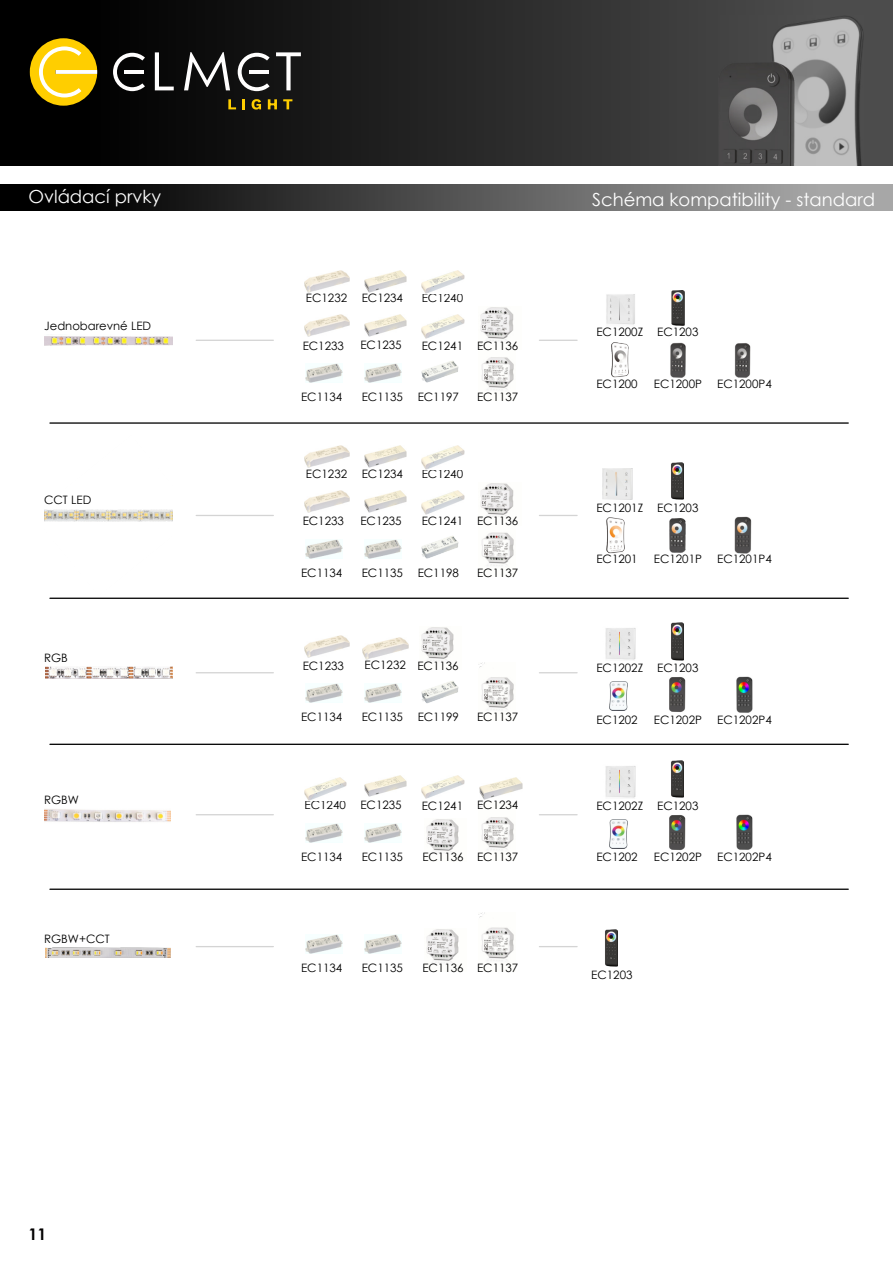
<style>
.page{position:relative;width:893px;height:1263px;background:#fff}
.page>*{position:absolute;margin:0;border:0;box-sizing:border-box;transform-origin:0 0}
.t1{font:18px "Century Gothic";color:#fff}
.t2{font:700 16.05px "Century Gothic";color:#020000}
.t3{font:11.55px "Century Gothic";color:#000}
</style>
<div class="page">
<div style="left:0;top:0;width:893px;height:166px;background:linear-gradient(to right,#000,#525252)"></div>
<div style="left:0;top:185px;width:893px;height:25px;background:linear-gradient(to right,#000,#b3b3b3)"></div>
<img style="left:718px;top:16px;width:145px;height:150px">
<hr style="left:50px;top:422px;width:798px;height:2px;background:#000">
<hr style="left:196px;top:340px;width:77px;height:1px;background:#d4d4d4">
<hr style="left:539px;top:340px;width:38px;height:1px;background:#d4d4d4">
<hr style="left:196px;top:515px;width:77px;height:1px;background:#d4d4d4">
<hr style="left:539px;top:515px;width:38px;height:1px;background:#d4d4d4">
<hr style="left:50px;top:598px;width:798px;height:1px;background:#000">
<img style="left:304px;top:315px;width:45px;height:22px">
<img style="left:422px;top:315px;width:42px;height:23px">
<img style="left:364px;top:315px;width:43px;height:22px">
<img style="left:304px;top:270px;width:45px;height:22px">
<img style="left:422px;top:270px;width:42px;height:24px">
<img style="left:364px;top:270px;width:43px;height:22px">
<img style="left:480px;top:307px;width:34px;height:34px">
<img style="left:479px;top:342px;width:35px;height:48px">
<img style="left:305px;top:364px;width:37px;height:18px">
<img style="left:364px;top:364px;width:37px;height:18px">
<img style="left:421px;top:361px;width:37px;height:22px">
<img style="left:304px;top:491px;width:45px;height:22px">
<img style="left:422px;top:491px;width:42px;height:23px">
<img style="left:364px;top:491px;width:43px;height:22px">
<img style="left:304px;top:446px;width:45px;height:22px">
<img style="left:422px;top:446px;width:42px;height:23px">
<img style="left:364px;top:446px;width:43px;height:22px">
<img style="left:480px;top:483px;width:34px;height:35px">
<img style="left:479px;top:518px;width:35px;height:48px">
<img style="left:305px;top:539px;width:37px;height:19px">
<img style="left:364px;top:539px;width:37px;height:19px">
<img style="left:421px;top:536px;width:37px;height:22px">
<img style="left:606px;top:294px;width:29px;height:31px">
<img style="left:671px;top:290px;width:13px;height:35px">
<img style="left:612px;top:343px;width:17px;height:35px">
<img style="left:734px;top:343px;width:17px;height:34px">
<img style="left:670px;top:342px;width:16px;height:35px">
<img style="left:671px;top:462px;width:13px;height:38px">
<img style="left:603px;top:469px;width:29px;height:30px">
<img style="left:607px;top:518px;width:17px;height:36px">
<img style="left:670px;top:518px;width:15px;height:34px">
<img style="left:734px;top:516px;width:18px;height:37px">
<hr style="left:196px;top:814px;width:77px;height:1px;background:#d4d4d4">
<hr style="left:539px;top:814px;width:38px;height:1px;background:#d4d4d4">
<img style="left:422px;top:775px;width:42px;height:23px">
<img style="left:364px;top:775px;width:43px;height:22px">
<img style="left:304px;top:777px;width:43px;height:24px">
<img style="left:426px;top:819px;width:33px;height:35px">
<img style="left:479px;top:802px;width:35px;height:48px">
<img style="left:305px;top:824px;width:37px;height:19px">
<img style="left:364px;top:824px;width:37px;height:19px">
<hr style="left:196px;top:672px;width:77px;height:1px;background:#d4d4d4">
<hr style="left:539px;top:672px;width:38px;height:1px;background:#d4d4d4">
<hr style="left:50px;top:744px;width:798px;height:1px;background:#000">
<img style="left:304px;top:635px;width:45px;height:22px">
<img style="left:363px;top:637px;width:45px;height:22px">
<img style="left:421px;top:627px;width:33px;height:35px">
<img style="left:479px;top:662px;width:35px;height:48px">
<img style="left:305px;top:684px;width:37px;height:19px">
<img style="left:364px;top:684px;width:37px;height:19px">
<img style="left:421px;top:681px;width:37px;height:22px">
<img style="left:671px;top:622px;width:13px;height:39px">
<img style="left:605px;top:628px;width:31px;height:32px">
<img style="left:609px;top:681px;width:19px;height:30px">
<img style="left:736px;top:676px;width:17px;height:37px">
<img style="left:669px;top:677px;width:16px;height:35px">
<img style="left:671px;top:760px;width:13px;height:38px">
<img style="left:605px;top:766px;width:31px;height:32px">
<img style="left:609px;top:819px;width:19px;height:29px">
<img style="left:736px;top:814px;width:17px;height:36px">
<img style="left:669px;top:815px;width:16px;height:35px">
<img style="left:480px;top:777px;width:42px;height:22px">
<hr style="left:196px;top:946px;width:77px;height:1px;background:#d4d4d4">
<hr style="left:539px;top:946px;width:38px;height:1px;background:#d4d4d4">
<img style="left:426px;top:929px;width:33px;height:35px">
<img style="left:479px;top:912px;width:35px;height:49px">
<img style="left:305px;top:934px;width:37px;height:19px">
<img style="left:364px;top:934px;width:37px;height:19px">
<hr style="left:50px;top:888px;width:798px;height:2px;background:#000">
<img style="left:605px;top:929px;width:13px;height:38px">
<img style="left:45px;top:509px;width:127px;height:13px">
<img style="left:45px;top:336px;width:127px;height:10px">
<img style="left:45px;top:666px;width:128px;height:12px">
<img style="left:45px;top:809px;width:125px;height:13px">
<img style="left:45px;top:948px;width:125px;height:9px">
<svg style="left:228px;top:99px;width:8px;height:10px"></svg>
<svg style="left:242px;top:99px;width:3px;height:10px"></svg>
<svg style="left:252px;top:99px;width:9px;height:11px"></svg>
<svg style="left:268px;top:99px;width:9px;height:10px"></svg>
<svg style="left:283px;top:99px;width:9px;height:10px"></svg>
<svg style="left:113px;top:53px;width:32px;height:38px"></svg>
<hr style="left:124px;top:70px;width:20px;height:4px;background:#fffefe">
<svg style="left:238px;top:53px;width:32px;height:38px"></svg>
<hr style="left:249px;top:70px;width:20px;height:4px;background:#fffefe">
<svg style="left:155px;top:52px;width:19px;height:38px"></svg>
<svg style="left:184px;top:52px;width:46px;height:38px"></svg>
<svg style="left:276px;top:52px;width:25px;height:38px"></svg>
<div style="left:30px;top:38px;width:67px;height:68px;background:#ffce00;border-radius:33px"></div>
<svg style="left:39px;top:46px;width:58px;height:51px"></svg>
<h1 class="t1" style="left:28px;top:189px;width:134px">Ovládací prvky</h1>
<h1 class="t1" style="left:592px;top:192px;width:284px">Schéma kompatibility - standard</h1>
<p class="t3" style="left:44px;top:322px;width:108px">Jednobarevné LED</p>
<p class="t3" style="left:44px;top:495px;width:49px">CCT LED</p>
<p class="t3" style="left:44px;top:653px;width:25px">RGB</p>
<p class="t3" style="left:44px;top:795px;width:36px">RGBW</p>
<p class="t3" style="left:44px;top:934px;width:67px">RGBW+CCT</p>
<h2 class="t2" style="left:28px;top:1228px;width:19px">11</h2>
<p class="t3" style="left:306px;top:294px;width:43px">EC1232</p>
<p class="t3" style="left:303px;top:341px;width:43px">EC1233</p>
<p class="t3" style="left:362px;top:294px;width:43px">EC1234</p>
<p class="t3" style="left:422px;top:294px;width:43px">EC1240</p>
<p class="t3" style="left:360px;top:341px;width:43px">EC1235</p>
<p class="t3" style="left:422px;top:341px;width:98px">EC1241 EC1136</p>
<p class="t3" style="left:301px;top:392px;width:43px">EC1134</p>
<p class="t3" style="left:362px;top:392px;width:43px">EC1135</p>
<p class="t3" style="left:418px;top:392px;width:43px">EC1197</p>
<p class="t3" style="left:477px;top:392px;width:43px">EC1137</p>
<p class="t3" style="left:306px;top:469px;width:43px">EC1232</p>
<p class="t3" style="left:303px;top:517px;width:43px">EC1233</p>
<p class="t3" style="left:362px;top:469px;width:43px">EC1234</p>
<p class="t3" style="left:422px;top:469px;width:43px">EC1240</p>
<p class="t3" style="left:422px;top:517px;width:98px">EC1241 EC1136</p>
<p class="t3" style="left:360px;top:516px;width:43px">EC1235</p>
<p class="t3" style="left:301px;top:568px;width:43px">EC1134</p>
<p class="t3" style="left:362px;top:568px;width:43px">EC1135</p>
<p class="t3" style="left:418px;top:568px;width:43px">EC1198</p>
<p class="t3" style="left:477px;top:568px;width:43px">EC1137</p>
<p class="t3" style="left:303px;top:661px;width:43px">EC1233</p>
<p class="t3" style="left:365px;top:661px;width:96px">EC1232 EC1136</p>
<p class="t3" style="left:301px;top:712px;width:43px">EC1134</p>
<p class="t3" style="left:362px;top:712px;width:43px">EC1135</p>
<p class="t3" style="left:418px;top:712px;width:43px">EC1199</p>
<p class="t3" style="left:477px;top:712px;width:43px">EC1137</p>
<p class="t3" style="left:305px;top:801px;width:43px">EC1240</p>
<p class="t3" style="left:422px;top:801px;width:43px">EC1241</p>
<p class="t3" style="left:360px;top:801px;width:43px">EC1235</p>
<p class="t3" style="left:477px;top:801px;width:43px">EC1234</p>
<p class="t3" style="left:301px;top:852px;width:43px">EC1134</p>
<p class="t3" style="left:362px;top:852px;width:43px">EC1135</p>
<p class="t3" style="left:422px;top:852px;width:98px">EC1136 EC1137</p>
<p class="t3" style="left:301px;top:963px;width:43px">EC1134</p>
<p class="t3" style="left:362px;top:963px;width:43px">EC1135</p>
<p class="t3" style="left:422px;top:963px;width:98px">EC1136 EC1137</p>
<p class="t3" style="left:596px;top:327px;width:48px">EC1200Z</p>
<p class="t3" style="left:657px;top:327px;width:43px">EC1203</p>
<p class="t3" style="left:596px;top:379px;width:43px">EC1200</p>
<p class="t3" style="left:654px;top:379px;width:50px">EC1200P</p>
<p class="t3" style="left:717px;top:379px;width:56px">EC1200P4</p>
<p class="t3" style="left:596px;top:503px;width:48px">EC1201Z</p>
<p class="t3" style="left:657px;top:503px;width:43px">EC1203</p>
<p class="t3" style="left:596px;top:555px;width:43px">EC1201</p>
<p class="t3" style="left:654px;top:555px;width:50px">EC1201P</p>
<p class="t3" style="left:717px;top:555px;width:56px">EC1201P4</p>
<p class="t3" style="left:596px;top:663px;width:48px">EC1202Z</p>
<p class="t3" style="left:657px;top:663px;width:43px">EC1203</p>
<p class="t3" style="left:596px;top:715px;width:43px">EC1202</p>
<p class="t3" style="left:654px;top:715px;width:50px">EC1202P</p>
<p class="t3" style="left:717px;top:715px;width:56px">EC1202P4</p>
<p class="t3" style="left:596px;top:801px;width:48px">EC1202Z</p>
<p class="t3" style="left:657px;top:801px;width:43px">EC1203</p>
<p class="t3" style="left:596px;top:852px;width:43px">EC1202</p>
<p class="t3" style="left:654px;top:852px;width:50px">EC1202P</p>
<p class="t3" style="left:717px;top:852px;width:56px">EC1202P4</p>
<p class="t3" style="left:591px;top:970px;width:43px">EC1203</p>
</div>
